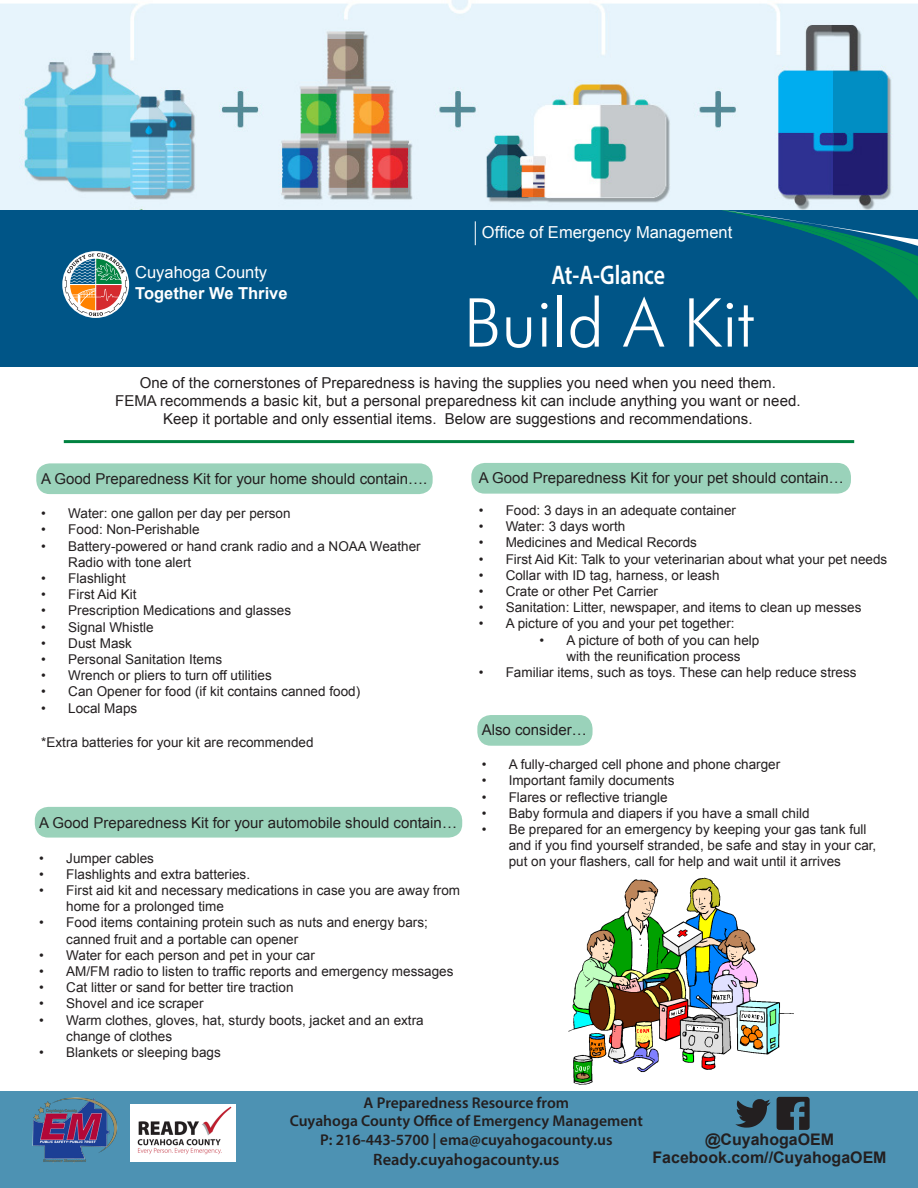
<style>
.page{position:relative;width:918px;height:1188px;background:#fff}
.page>*{position:absolute;margin:0;border:0;box-sizing:border-box;transform-origin:0 0}
.t1{font:300 67.5px "Futura BT";color:#fff}
.t2{font:600 27px "Myriad Pro";color:#fff;scale:.81 1}
.t3{font:16.5px "Arial";color:#fff}
.t4{font:600 16.5px "Myriad Pro";color:#231f20}
.t5{font:700 16.5px "Arial";color:#fff}
.t6{font:700 15.9px "Arial";color:#231f20}
.t7{font:600 15.6px "Myriad Pro";color:#231f20}
.t8{font:15px "Arial";color:#231f20}
.t9{font:13.5px/16.2px "Arial";color:#231f20}
</style>
<div class="page">
<hr style="left:64px;top:440px;width:790px;height:3px;background:#008240">
<div style="left:0;top:210px;width:918px;height:157px;background:#005587"></div>
<svg style="left:722px;top:210px;width:196px;height:90px"></svg>
<svg style="left:62px;top:251px;width:67px;height:67px"></svg>
<svg style="left:65px;top:253px;width:62px;height:63px"></svg>
<svg style="left:475px;top:221px;width:1px;height:24px"></svg>
<div style="left:36px;top:463px;width:397px;height:31px;background:#9ad2ba;border-radius:14px"></div>
<div style="left:471px;top:463px;width:380px;height:31px;background:#9ad2ba;border-radius:14px"></div>
<div style="left:477px;top:715px;width:116px;height:31px;background:#9ad2ba;border-radius:14px"></div>
<img style="left:569px;top:878px;width:225px;height:207px">
<img style="left:0;top:0;width:918px;height:210px">
<div style="left:35px;top:807px;width:427px;height:31px;background:#9ad2ba;border-radius:14px"></div>
<div style="left:0;top:1092px;width:918px;height:96px;background:#4d92b3"></div>
<img style="left:131px;top:1104px;width:105px;height:58px">
<img style="left:32px;top:1097px;width:85px;height:66px">
<svg style="left:777px;top:1097px;width:33px;height:33px"></svg>
<svg style="left:735px;top:1099px;width:36px;height:29px"></svg>
<p class="t3" style="left:135px;top:261px;width:134px">Cuyahoga County</p>
<p class="t5" style="left:135px;top:282px;width:154px">Together We Thrive</p>
<p class="t3" style="left:482px;top:221px;width:252px">Office of Emergency Management</p>
<p class="t2" style="left:551px;top:258px;width:142px">At-A-Glance</p>
<p class="t1" style="left:464px;top:282px;width:292px">Build A Kit</p>
<p class="t8" style="left:140px;top:373px;width:638px">One of the cornerstones of Preparedness is having the supplies you need when you need them.</p>
<p class="t8" style="left:115px;top:391px;width:687px">FEMA recommends a basic kit, but a personal preparedness kit can include anything you want or need.</p>
<p class="t8" style="left:163px;top:409px;width:591px">Keep it portable and only essential items. Below are suggestions and recommendations.</p>
<p class="t8" style="left:479px;top:467px;width:367px">A Good Preparedness Kit for your pet should contain…</p>
<p class="t9" style="left:479px;top:502px;width:259px">• Food: 3 days in an adequate container</p>
<p class="t9" style="left:479px;top:518px;width:148px">• Water: 3 days worth</p>
<p class="t9" style="left:479px;top:535px;width:220px">• Medicines and Medical Records</p>
<p class="t9" style="left:479px;top:551px;width:410px">• First Aid Kit: Talk to your veterinarian about what your pet needs</p>
<p class="t9" style="left:479px;top:567px;width:242px">• Collar with ID tag, harness, or leash</p>
<p class="t9" style="left:479px;top:583px;width:181px">• Crate or other Pet Carrier</p>
<p class="t9" style="left:479px;top:599px;width:384px">• Sanitation: Litter, newspaper, and items to clean up messes</p>
<p class="t9" style="left:479px;top:616px;width:257px">• A picture of you and your pet together:</p>
<p class="t9" style="left:539px;top:632px;width:221px">• A picture of both of you can help</p>
<p class="t9" style="left:566px;top:648px;width:176px">with the reunification process</p>
<p class="t9" style="left:479px;top:664px;width:379px">• Familiar items, such as toys. These can help reduce stress</p>
<p class="t8" style="left:41px;top:469px;width:388px">A Good Preparedness Kit for your home should contain….</p>
<p class="t9" style="left:41px;top:506px;width:251px">• Water: one gallon per day per person</p>
<p class="t9" style="left:41px;top:522px;width:160px">• Food: Non-Perishable</p>
<p class="t9" style="left:68px;top:538px;width:354px;text-indent:-27px">• Battery-powered or hand crank radio and a NOAA Weather<br>Radio with tone alert</p>
<p class="t9" style="left:41px;top:570px;width:86px">• Flashlight</p>
<p class="t9" style="left:41px;top:587px;width:97px">• First Aid Kit</p>
<p class="t9" style="left:41px;top:603px;width:251px">• Prescription Medications and glasses</p>
<p class="t9" style="left:41px;top:619px;width:114px">• Signal Whistle</p>
<p class="t9" style="left:41px;top:635px;width:92px">• Dust Mask</p>
<p class="t9" style="left:41px;top:651px;width:182px">• Personal Sanitation Items</p>
<p class="t9" style="left:41px;top:668px;width:232px">• Wrench or pliers to turn off utilities</p>
<p class="t9" style="left:41px;top:684px;width:320px">• Can Opener for food (if kit contains canned food)</p>
<p class="t9" style="left:41px;top:700px;width:98px">• Local Maps</p>
<p class="t9" style="left:41px;top:734px;width:274px">*Extra batteries for your kit are recommended</p>
<p class="t8" style="left:482px;top:720px;width:107px">Also consider…</p>
<p class="t9" style="left:482px;top:756px;width:300px">• A fully-charged cell phone and phone charger</p>
<p class="t9" style="left:482px;top:773px;width:194px">• Important family documents</p>
<p class="t9" style="left:482px;top:789px;width:188px">• Flares or reflective triangle</p>
<p class="t9" style="left:482px;top:805px;width:329px">• Baby formula and diapers if you have a small child</p>
<p class="t9" style="left:509px;top:821px;width:369px;text-indent:-27px">• Be prepared for an emergency by keeping your gas tank full and if you find yourself stranded, be safe and stay in your car, put on your flashers, call for help and wait until it arrives</p>
<p class="t8" style="left:39px;top:813px;width:419px">A Good Preparedness Kit for your automobile should contain…</p>
<p class="t9" style="left:39px;top:850px;width:116px">• Jumper cables</p>
<p class="t9" style="left:39px;top:866px;width:212px">• Flashlights and extra batteries.</p>
<p class="t9" style="left:66px;top:882px;width:395px;text-indent:-27px">• First aid kit and necessary medications in case you are away from home for a prolonged time</p>
<p class="t9" style="left:66px;top:915px;width:363px;text-indent:-27px">• Food items containing protein such as nuts and energy bars; canned fruit and a portable can opener</p>
<p class="t9" style="left:39px;top:947px;width:277px">• Water for each person and pet in your car</p>
<p class="t9" style="left:39px;top:963px;width:416px">• AM/FM radio to listen to traffic reports and emergency messages</p>
<p class="t9" style="left:39px;top:979px;width:256px">• Cat litter or sand for better tire traction</p>
<p class="t9" style="left:39px;top:996px;width:166px">• Shovel and ice scraper</p>
<p class="t9" style="left:66px;top:1012px;width:359px;text-indent:-27px">• Warm clothes, gloves, hat, sturdy boots, jacket and an extra change of clothes</p>
<p class="t9" style="left:39px;top:1044px;width:183px">• Blankets or sleeping bags</p>
<p class="t7" style="left:364px;top:1092px;width:207px">A Preparedness Resource from</p>
<p class="t7" style="left:290px;top:1111px;width:355px">Cuyahoga County Office of Emergency Management</p>
<p class="t7" style="left:320px;top:1130px;width:294px">P: 216-443-5700 | ema@cuyahogacounty.us</p>
<p class="t4" style="left:373px;top:1149px;width:188px">Ready.cuyahogacounty.us</p>
<p class="t6" style="left:653px;top:1147px;width:236px">Facebook.com//CuyahogaOEM</p>
<p class="t6" style="left:705px;top:1129px;width:131px">@CuyahogaOEM</p>
</div>
